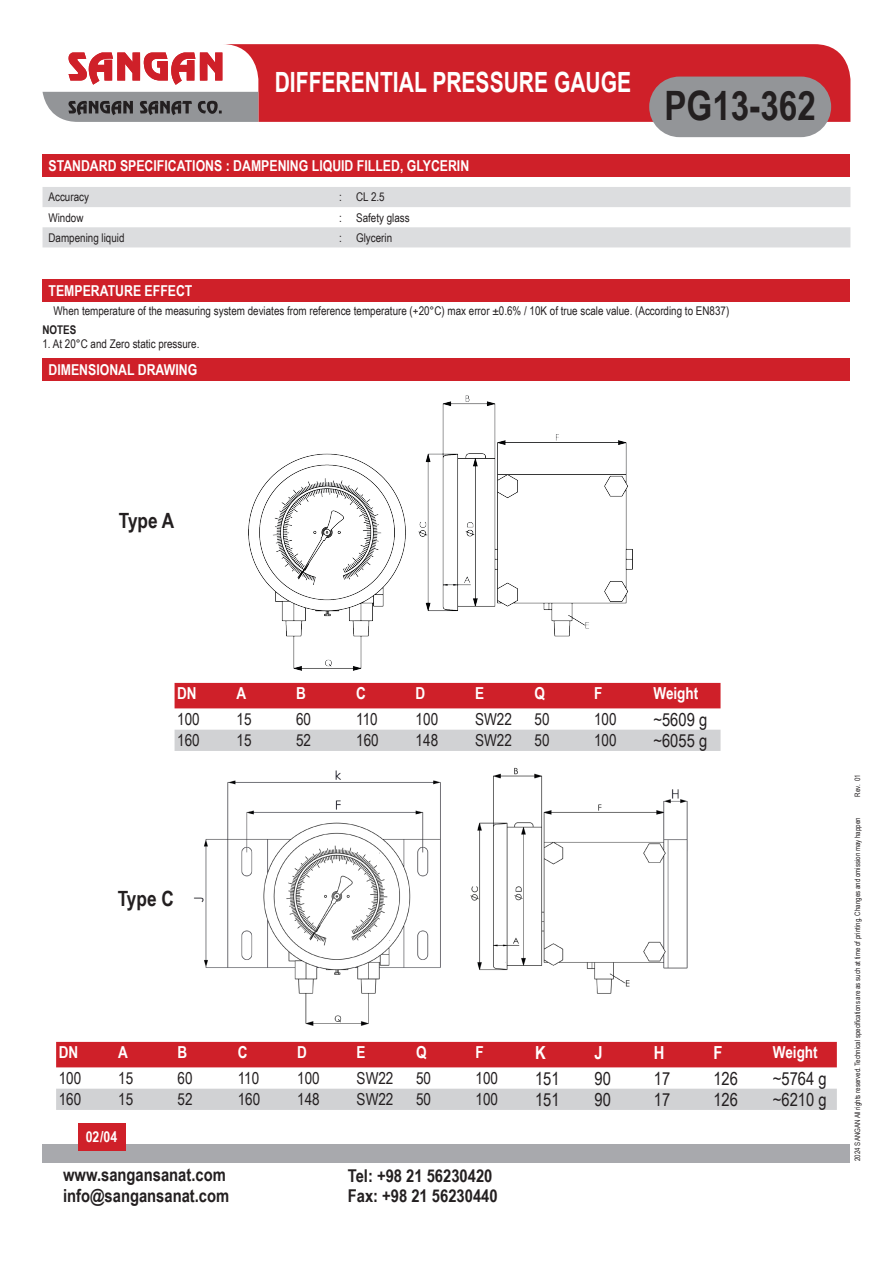
<style>
.page{position:relative;width:893px;height:1263px;background:#fff}
.page>*{position:absolute;margin:0;border:0;box-sizing:border-box;transform-origin:0 0}
.t1{font:700 40.5px "Arial Narrow";color:#231f20}
.t2{font:700 27.9px "Arial";color:#fff;scale:.76 1}
.t3{font:700 21px "Arial Narrow";color:#231f20}
.t4{font:18px "Arial Narrow";color:#231f20}
.t5{font:700 18px/21px "Arial Narrow";color:#231f20}
.t6{font:700 18px "Arial Narrow";color:#fff}
.t7{font:700 17.7px/19.5px "Arial Narrow";color:#231f20}
.t8{font:16.5px "Arial Narrow";color:#231f20}
.t9{font:700 16.5px "Arial Narrow";color:#fff}
.t10{font:700 15px "Arial Narrow";color:#fff}
.t11{font:12px "Arial Narrow";color:#231f20}
.t12{font:700 12px "Arial Narrow";color:#231f20}
.t13{font:7.5px "Arial Narrow";color:#231f20}
</style>
<div class="page">
<svg style="left:222px;top:44px;width:628px;height:78px;background:#d12a33"></svg>
<svg style="left:68px;top:52px;width:154px;height:33px"></svg>
<div style="left:43px;top:1144px;width:807px;height:18px;background:#a8a9ad"></div>
<div style="left:649px;top:77px;width:182px;height:60px;background:#939598;border-radius:30px"></div>
<svg style="left:43px;top:92px;width:215px;height:30px;background:#848587"></svg>
<div style="left:78px;top:1124px;width:48px;height:27px;background:#cf2029"></div>
<div style="left:43px;top:154px;width:807px;height:23px;background:#cf2029"></div>
<svg style="left:43px;top:187px;width:807px;height:60px;fill:#dcdddf"></svg>
<div style="left:43px;top:279px;width:807px;height:22px;background:#cf2029"></div>
<div style="left:175px;top:683px;width:545px;height:25px;background:#cf2029"></div>
<div style="left:175px;top:730px;width:545px;height:21px;background:#d1d2d4"></div>
<img style="left:248px;top:395px;width:384px;height:276px">
<img style="left:191px;top:767px;width:504px;height:275px">
<div style="left:56px;top:1042px;width:781px;height:25px;background:#cf2029"></div>
<div style="left:56px;top:1089px;width:781px;height:21px;background:#d1d2d4"></div>
<div style="left:43px;top:358px;width:807px;height:22px;background:#cf2029"></div>
<h2 class="t2" style="left:275px;top:62px;width:471px">DIFFERENTIAL PRESSURE GAUGE</h2>
<p class="t10" style="left:49px;top:154px;width:422px">STANDARD SPECIFICATIONS : DAMPENING LIQUID FILLED, GLYCERIN</p>
<p class="t11" style="left:49px;top:188px;width:42px">Accuracy</p>
<p class="t11" style="left:339px;top:188px;width:4px">:</p>
<p class="t11" style="left:356px;top:188px;width:30px">CL 2.5</p>
<p class="t11" style="left:49px;top:208px;width:36px">Window</p>
<p class="t11" style="left:339px;top:208px;width:4px">:</p>
<p class="t11" style="left:356px;top:208px;width:55px">Safety glass</p>
<p class="t11" style="left:49px;top:229px;width:78px">Dampening liquid</p>
<p class="t11" style="left:339px;top:229px;width:4px">:</p>
<p class="t11" style="left:356px;top:229px;width:38px">Glycerin</p>
<h1 class="t1" style="left:664px;top:76px;width:153px">PG13-362</h1>
<p class="t10" style="left:49px;top:279px;width:145px">TEMPERATURE EFFECT</p>
<p class="t11" style="left:54px;top:302px;width:677px">When temperature of the measuring system deviates from reference temperature (+20°C) max error ±0.6% / 10K of true scale value. (According to EN837)</p>
<p class="t12" style="left:43px;top:321px;width:35px">NOTES</p>
<p class="t11" style="left:43px;top:335px;width:158px">1. At 20°C and Zero static pressure.</p>
<p class="t10" style="left:49px;top:358px;width:150px">DIMENSIONAL DRAWING</p>
<p class="t3" style="left:119px;top:505px;width:57px">Type A</p>
<p class="t9" style="left:177px;top:681px;width:21px">DN</p>
<p class="t9" style="left:237px;top:681px;width:11px">A</p>
<p class="t9" style="left:296px;top:681px;width:11px">B</p>
<p class="t9" style="left:356px;top:681px;width:11px">C</p>
<p class="t9" style="left:416px;top:681px;width:11px">D</p>
<p class="t9" style="left:475px;top:681px;width:11px">E</p>
<p class="t9" style="left:535px;top:681px;width:12px">Q</p>
<p class="t9" style="left:594px;top:681px;width:10px">F</p>
<p class="t9" style="left:653px;top:681px;width:46px">Weight</p>
<p class="t8" style="left:177px;top:707px;width:24px">100</p>
<p class="t8" style="left:237px;top:707px;width:17px">15</p>
<p class="t8" style="left:296px;top:707px;width:17px">60</p>
<p class="t8" style="left:356px;top:707px;width:23px">110</p>
<p class="t8" style="left:416px;top:707px;width:24px">100</p>
<p class="t8" style="left:475px;top:707px;width:38px">SW22</p>
<p class="t8" style="left:535px;top:707px;width:17px">50</p>
<p class="t8" style="left:594px;top:707px;width:24px">100</p>
<p class="t4" style="left:653px;top:706px;width:55px">~5609 g</p>
<p class="t8" style="left:177px;top:728px;width:24px">160</p>
<p class="t8" style="left:237px;top:728px;width:17px">15</p>
<p class="t8" style="left:296px;top:728px;width:17px">52</p>
<p class="t8" style="left:356px;top:728px;width:24px">160</p>
<p class="t8" style="left:416px;top:728px;width:24px">148</p>
<p class="t8" style="left:475px;top:728px;width:38px">SW22</p>
<p class="t8" style="left:535px;top:728px;width:17px">50</p>
<p class="t8" style="left:594px;top:728px;width:24px">100</p>
<p class="t4" style="left:653px;top:727px;width:55px">~6055 g</p>
<p class="t3" style="left:118px;top:882px;width:58px">Type C</p>
<p class="t9" style="left:59px;top:1040px;width:21px">DN</p>
<p class="t9" style="left:118px;top:1040px;width:11px">A</p>
<p class="t9" style="left:178px;top:1040px;width:11px">B</p>
<p class="t9" style="left:238px;top:1040px;width:11px">C</p>
<p class="t9" style="left:297px;top:1040px;width:11px">D</p>
<p class="t9" style="left:357px;top:1040px;width:11px">E</p>
<p class="t9" style="left:416px;top:1040px;width:12px">Q</p>
<p class="t9" style="left:476px;top:1040px;width:10px">F</p>
<p class="t6" style="left:535px;top:1039px;width:12px">K</p>
<p class="t6" style="left:594px;top:1039px;width:10px">J</p>
<p class="t6" style="left:654px;top:1039px;width:12px">H</p>
<p class="t6" style="left:713px;top:1039px;width:11px">F</p>
<p class="t9" style="left:773px;top:1040px;width:46px">Weight</p>
<p class="t8" style="left:59px;top:1066px;width:24px">100</p>
<p class="t8" style="left:118px;top:1066px;width:17px">15</p>
<p class="t8" style="left:178px;top:1066px;width:17px">60</p>
<p class="t8" style="left:238px;top:1066px;width:23px">110</p>
<p class="t8" style="left:297px;top:1066px;width:24px">100</p>
<p class="t8" style="left:357px;top:1066px;width:38px">SW22</p>
<p class="t8" style="left:416px;top:1066px;width:17px">50</p>
<p class="t8" style="left:476px;top:1066px;width:24px">100</p>
<p class="t4" style="left:535px;top:1065px;width:26px">151</p>
<p class="t4" style="left:594px;top:1065px;width:18px">90</p>
<p class="t4" style="left:654px;top:1065px;width:18px">17</p>
<p class="t4" style="left:713px;top:1065px;width:26px">126</p>
<p class="t4" style="left:773px;top:1065px;width:55px">~5764 g</p>
<p class="t8" style="left:59px;top:1087px;width:24px">160</p>
<p class="t8" style="left:118px;top:1087px;width:17px">15</p>
<p class="t8" style="left:178px;top:1087px;width:17px">52</p>
<p class="t8" style="left:238px;top:1087px;width:24px">160</p>
<p class="t8" style="left:297px;top:1087px;width:24px">148</p>
<p class="t8" style="left:357px;top:1087px;width:38px">SW22</p>
<p class="t8" style="left:416px;top:1087px;width:17px">50</p>
<p class="t8" style="left:476px;top:1087px;width:24px">100</p>
<p class="t4" style="left:535px;top:1086px;width:26px">151</p>
<p class="t4" style="left:594px;top:1086px;width:18px">90</p>
<p class="t4" style="left:654px;top:1086px;width:18px">17</p>
<p class="t4" style="left:713px;top:1086px;width:26px">126</p>
<p class="t4" style="left:773px;top:1086px;width:55px">~6210 g</p>
<p class="t10" style="left:86px;top:1125px;width:33px">02/04</p>
<h3 class="t5" style="left:63px;top:1163px;width:168px">www.sangansanat.com info@sangansanat.com</h3>
<h3 class="t7" style="left:348px;top:1165px;width:151px">Tel: +98 21 56230420<br>Fax: +98 21 56230440</h3>
<p class="t13" style="left:852px;top:797px;width:24px;rotate:-90deg">Rev. 01</p>
<p class="t13" style="left:852px;top:1161px;width:345px;rotate:-90deg">2024 SANGAN All rights reserved. Technical specifications are as such at time of printing. Changes and omission may happen</p>
</div>
